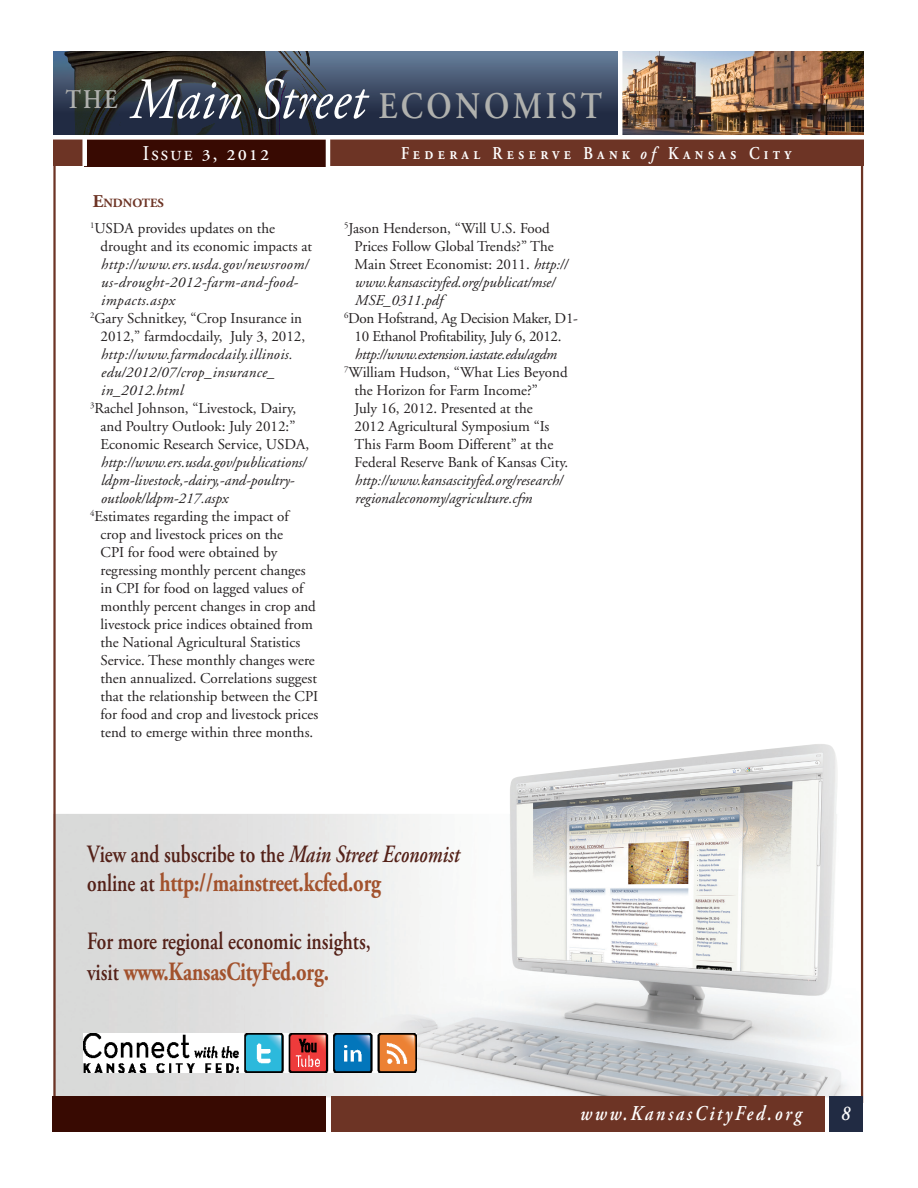
<style>
.page{position:relative;width:918px;height:1188px;background:#fff}
.page>*{position:absolute;margin:0;border:0;box-sizing:border-box;transform-origin:0 0}
.t1{font:italic 58.5px "Adobe Garamond Pro";letter-spacing:.01em;color:#fff;scale:.9 1}
.t2{font:600 37.5px "Adobe Garamond Pro";letter-spacing:.115em;color:#b0b1ae;scale:.85 1}
.t3{font:600 27px "Adobe Garamond Pro";color:#b0b1ae;scale:.85 1}
.t4{font:700 26.25px "Adobe Garamond Pro";letter-spacing:-.01em;color:#a2522d;scale:.78 1}
.t5{font:600 24.9px "Adobe Garamond Pro";color:#542118;scale:.78 1}
.t6{font:italic 600 21px "Adobe Garamond Pro";letter-spacing:.15em;color:#fff;scale:.85 1}
.t7{font:21px "Adobe Garamond Pro";letter-spacing:.08em;color:#fff}
.t8{font:600 18px "Adobe Garamond Pro";letter-spacing:.28em;color:#fff;scale:.85 1}
.Endnote_Text{font:15px/18px "Adobe Garamond";color:#231f20}
.Endnote_Text-2{font:italic 15px/18px "Adobe Garamond";letter-spacing:.02em;color:#231f20}
.Endnote_Text-3{font:italic 15px/18px "Adobe Garamond";color:#231f20}
.Endnote_Text-4{font:15px/18px "Adobe Garamond";letter-spacing:-.02em;color:#231f20}
.t9{font:700 12.6px "Adobe Garamond";color:#6d3425}
.s1{font-size:25.5px}
.s2{font-style:italic}
.s3{font-size:18px}
.s4{font-style:normal}
.s5{font-weight:600;font-size:24.9px;color:#542118}
</style>
<div class="page">
<img style="left:56px;top:744px;width:791px;height:353px">
<hr style="left:861px;top:162px;width:2px;height:941px;background:#6d3425">
<hr style="left:53px;top:163px;width:3px;height:940px;background:#6d3425">
<img style="left:622px;top:51px;width:241px;height:84px">
<div style="left:53px;top:139px;width:810px;height:27px;background:#6d3425"></div>
<div style="left:84px;top:140px;width:245px;height:27px;background:#380a02"></div>
<div style="left:50px;top:135px;width:815px;height:5px;background:#fff"></div>
<div style="left:82px;top:136px;width:5px;height:30px;background:#fff"></div>
<hr style="left:326px;top:136px;width:4px;height:32px;background:#fff">
<div style="left:331px;top:1096px;width:494px;height:36px;background:#6d3425"></div>
<div style="left:829px;top:1096px;width:34px;height:36px;background:#212b43"></div>
<div style="left:53px;top:1096px;width:273px;height:36px;background:#380a02"></div>
<img style="left:53px;top:51px;width:564px;height:84px">
<img style="left:83px;top:1033px;width:333px;height:39px">
<p class="t3" style="left:66px;top:84px;width:63px">THE</p>
<p class="t1" style="left:131px;top:64px;width:263px">Main Street</p>
<p class="t2" style="left:379px;top:85px;width:264px">ECONOMIST</p>
<p class="t7" style="left:142px;top:140px;width:129px">Issue <span class="s1">3</span>, <span class="s1">2012</span></p>
<p class="t8" style="left:401px;top:143px;width:461px">Federal Reserve Bank <span class="s2">of</span> Kansas City</p>
<p class="t9" style="left:93px;top:196px;width:73px"><span class="s3">E</span>NDNOTES</p>
<p class="Endnote_Text-2" style="left:101px;top:219px;width:213px;text-indent:-10px"><sup>1</sup><span class="s4">USDA provides updates on the drought and its economic impacts at </span>http://www.ers.usda.gov/newsroom/ us-drought-2012-farm-and-food&shy;impacts.aspx</p>
<p class="Endnote_Text-2" style="left:101px;top:309px;width:206px;text-indent:-10px"><sup>2</sup><span class="s4">Gary Schnitkey, “Crop Insurance in<br>2012,” farmdocdaily, July 3, 2012, </span>http://www.farmdocdaily.illinois. edu/2012/07/crop_insurance_ in_2012.html</p>
<p class="Endnote_Text-3" style="left:101px;top:399px;width:210px;text-indent:-10px"><sup>3</sup><span class="s4">Rachel Johnson, “Livestock, Dairy, and Poultry Outlook: July 2012:” Economic Research Service, USDA, </span>http://www.ers.usda.gov/publications/ ldpm-livestock,-dairy,-and-poultry&shy;outlook/ldpm-217.aspx</p>
<p class="Endnote_Text" style="left:101px;top:507px;width:219px;text-indent:-10px"><sup>4</sup>Estimates regarding the impact of crop and livestock prices on the<br>CPI for food were obtained by regressing monthly percent changes in CPI for food on lagged values of monthly percent changes in crop and livestock price indices obtained from the National Agricultural Statistics Service. These monthly changes were then annualized. Correlations suggest that the relationship between the CPI for food and crop and livestock prices tend to emerge within three months.</p>
<p class="Endnote_Text" style="left:355px;top:219px;width:214px;text-indent:-10px"><sup>5</sup>Jason Henderson, “Will U.S. Food<br>Prices Follow Global Trends?” The<br>Main Street Economist: 2011. <span class="s2">http:// www.kansascityfed.org/publicat/mse/<br>MSE_0311.pdf</span></p>
<p class="Endnote_Text-4" style="left:355px;top:309px;width:225px;text-indent:-10px"><sup>6</sup>Don Hofstrand, Ag Decision Maker, D1-<br>10 Ethanol Profitability, July 6, 2012. <span class="s2">http://www.extension.iastate.edu/agdm</span></p>
<p class="Endnote_Text" style="left:355px;top:363px;width:215px;text-indent:-10px"><sup>7</sup>William Hudson, “What Lies Beyond the Horizon for Farm Income?”<br>July 16, 2012. Presented at the<br>2012 Agricultural Symposium “Is This Farm Boom Different” at the Federal Reserve Bank of Kansas City. <span class="s2">http://www.kansascityfed.org/research/ regionaleconomy/agriculture.cfm</span></p>
<p class="t5" style="left:87px;top:840px;width:479px">View and subscribe to the <span class="s2">Main Street Economist</span></p>
<p class="t4" style="left:87px;top:867px;width:378px"><span class="s5">online at</span> http://mainstreet.kcfed.org</p>
<p class="t5" style="left:87px;top:927px;width:365px">For more regional economic insights,</p>
<p class="t4" style="left:87px;top:957px;width:311px"><span class="s5">visit</span> www.KansasCityFed.org.</p>
<p class="t6" style="left:580px;top:1102px;width:262px">www.KansasCityFed.org</p>
<p class="t6" style="left:841px;top:1102px;width:12px">8</p>
</div>
